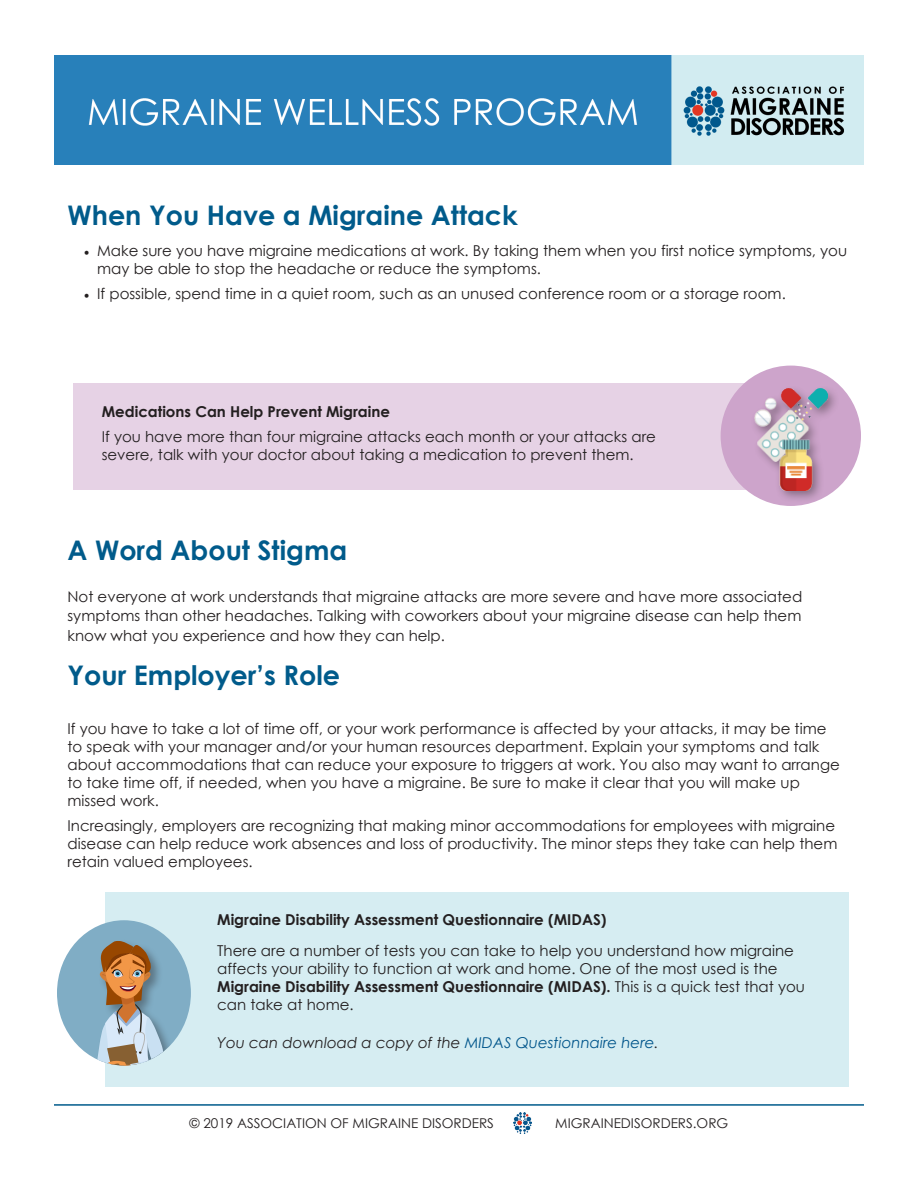
<style>
.page{position:relative;width:918px;height:1188px;background:#fff}
.page>*{position:absolute;margin:0;border:0;box-sizing:border-box;transform-origin:0 0}
.t1{font:700 27px "Century Gothic";color:#005b8b}
.t2{font:15px/18px "Century Gothic";color:#231f20}
.t3{font:italic 15px "Century Gothic";color:#231f20}
.t4{font:13.5px "Century Gothic";color:#231f20}
.s1{font-family:"Century Gothic Pro"}
.s2{font-family:"Minion Pro"}
.s3{font-weight:700}
.s4{color:#00558b}
.s5{font-family:"Century Gothic Pro";color:#00558b}
</style>
<div class="page">
<img style="left:54px;top:55px;width:810px;height:109px">
<hr style="left:54px;top:1104px;width:810px;height:2px;background:#005b8b">
<img style="left:513px;top:1112px;width:18px;height:22px">
<div style="left:105px;top:892px;width:744px;height:194px;background:#d6edf2"></div>
<div style="left:57px;top:920px;width:134px;height:146px;background:#80adc5;border-radius:50%"></div>
<div style="left:85px;top:939px;width:101px;height:127px;background:#231f20;opacity:.39"></div>
<svg style="left:97px;top:941px;width:67px;height:125px"></svg>
<div style="left:74px;top:384px;width:748px;height:106px;background:#e6d2e5"></div>
<div style="left:721px;top:366px;width:140px;height:140px;background:#cda4cb;border-radius:50%"></div>
<div style="left:750px;top:384px;width:90px;height:120px;background:#231f20;opacity:.44"></div>
<img style="left:754px;top:389px;width:73px;height:101px">
<p class="t1" style="left:68px;top:194px;width:452px">When You Have a Migraine <span class="s1">Attack</span></p>
<p class="t2" style="left:97px;top:242px;width:752px;text-indent:-14px"><span class="s2">•</span> Make sure you have migraine medications at work. By taking them when you first notice symptoms, you may be able to stop the headache or reduce the symptoms.</p>
<p class="t2" style="left:84px;top:284px;width:704px"><span class="s2">•</span> If possible, spend time in a quiet room, such as an unused conference room or a storage room.</p>
<p class="t2" style="left:102px;top:399px;width:556px;line-height:24.8px"><span class="s3">Medications Can Help Prevent Migraine<br></span>If you have more than four migraine <span class="s1">attacks</span> each month or your attacks are</p>
<p class="t2" style="left:102px;top:445px;width:533px">severe, talk with your doctor about taking a medication to prevent them.</p>
<p class="t1" style="left:68px;top:530px;width:281px">A Word About Stigma</p>
<p class="t2" style="left:68px;top:587px;width:736px;line-height:19.4px;text-align:justify">Not everyone <span class="s1">at</span> work understands that migraine <span class="s1">attacks</span> are more severe <span class="s1">and have more associated symptoms</span> than <span class="s1">other headaches</span>. Talking with coworkers about your migraine <span class="s1">disease</span> can help them know what you experience and how they can help.</p>
<p class="t1" style="left:68px;top:654px;width:274px">Your Employer’s Role</p>
<p class="t2" style="left:68px;top:719px;width:774px">If you have to take a lot of time off, or your work performance is affected by your <span class="s1">attacks</span>, it may be time to speak with your manager and/or your human resources department. Explain your symptoms and talk about accommodations that can reduce your exposure to triggers at work. You also may want to arrange to take time off, if needed, when you have a migraine. Be sure to make it clear that you will make up missed work.</p>
<p class="t2" style="left:68px;top:816px;width:771px">Increasingly, employers are recognizing that making minor accommodations for employees with migraine disease can help reduce work absences and loss of productivity. The minor steps they take can help them retain valued employees.</p>
<p class="t2" style="left:217px;top:904px;width:578px;line-height:31.5px"><span class="s3">Migraine Disability Assessment Questionnaire (MIDAS)<br></span>There are a number of tests you can take to help you understand how migraine</p>
<p class="t2" style="left:217px;top:960px;width:589px">affect<span class="s1">s</span> your ability to function at work and home. One of the most used is the<br><span class="s3">Migraine Disability Assessment Questionnaire (MIDAS).</span> This is a quick test that you can take at home.</p>
<p class="t3" style="left:217px;top:1032px;width:443px">You can download a copy of the <span class="s4">MIDAS Questionnaire</span> <span class="s5">here</span><span class="s1">.</span></p>
<p class="t4" style="left:190px;top:1113px;width:306px">© 201<span class="s1">9</span> ASSOCIATION OF MIGRAINE DISORDERS</p>
<p class="t4" style="left:555px;top:1113px;width:175px">MIGRAINEDISORDERS.ORG</p>
</div>
